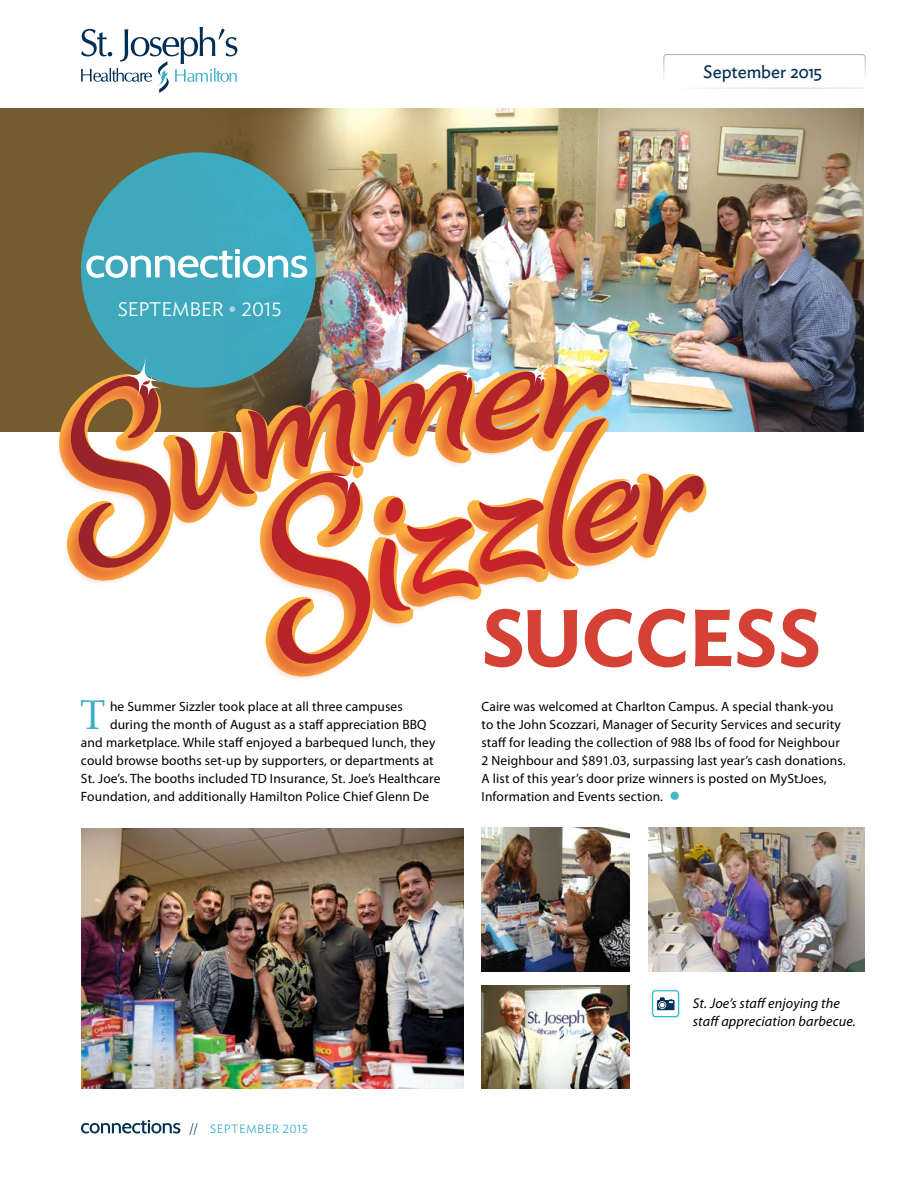
<style>
.page{position:relative;width:918px;height:1188px;background:#fff}
.page>*{position:absolute;margin:0;border:0;box-sizing:border-box;transform-origin:0 0}
.t1{font:600 79.5px "Ideal Sans";letter-spacing:-.005em;color:#d54134}
.t2{font:41.4px "Palatino";color:#3bb0c9}
.t3{font:300 19.5px "Ideal Sans";color:#fff}
.t4{font:18px "Ideal Sans";letter-spacing:-.005em;color:#003055}
.t5{font:italic 14.25px/18px "Myriad Pro";letter-spacing:.01em;color:#000}
.t6{font:13.5px/18px "Myriad Pro";letter-spacing:.01em;color:#000}
.t7{font:300 12px "Ideal Sans";letter-spacing:.035em;color:#3bb0c9}
.s1{font-weight:400;font-style:italic;color:#a9d7e3}
.s2{color:#4ab4cb}
.s3{color:#003055}
</style>
<div class="page">
<div style="left:663px;top:54px;width:203px;height:34px;border:1px solid #a6adad;border-radius:3px"></div>
<hr style="left:654px;top:88px;width:210px;height:1px;background:#cfd4d3">
<svg style="left:81px;top:1120px;width:99px;height:13px"></svg>
<div style="left:0;top:108px;width:863px;height:324px;background:#745c31"></div>
<img style="left:621px;top:108px;width:242px;height:324px">
<img style="left:81px;top:27px;width:540px;height:345px">
<div style="left:56px;top:372px;width:649px;height:311px;background:#d2232a;opacity:.45"></div>
<svg style="left:64px;top:369px;width:546px;height:203px"></svg>
<svg style="left:265px;top:418px;width:439px;height:250px"></svg>
<svg style="left:331px;top:460px;width:38px;height:37px"></svg>
<svg style="left:619px;top:469px;width:27px;height:27px"></svg>
<svg style="left:120px;top:356px;width:44px;height:44px"></svg>
<svg style="left:137px;top:373px;width:26px;height:26px"></svg>
<svg style="left:523px;top:359px;width:28px;height:27px"></svg>
<svg style="left:534px;top:370px;width:16px;height:16px"></svg>
<svg style="left:460px;top:368px;width:16px;height:16px"></svg>
<img style="left:81px;top:828px;width:383px;height:261px">
<img style="left:648px;top:828px;width:216px;height:144px">
<img style="left:482px;top:828px;width:148px;height:144px">
<img style="left:482px;top:986px;width:148px;height:103px">
<div style="left:650px;top:988px;width:31px;height:31px;background:#000;opacity:.15"></div>
<div style="left:653px;top:991px;width:25px;height:26px;background:#fff;border-radius:3px"></div>
<div style="left:652px;top:991px;width:27px;height:26px;border:1px solid #00bddd;border-radius:3px"></div>
<svg style="left:657px;top:997px;width:18px;height:13px"></svg>
<h3 class="t3" style="left:118px;top:294px;width:165px">SEPTEMBER <span class="s1">•</span> 2015</h3>
<h3 class="t4" style="left:703px;top:58px;width:121px">September 2015</h3>
<h2 class="t2" style="left:80px;top:680px;width:27px">T</h2>
<p class="t6" style="left:110px;top:697px;width:294px">he Summer Sizzler took place at all three campuses</p>
<p class="t6" style="left:110px;top:715px;width:318px">during the month of August as a staff appreciation BBQ</p>
<p class="t6" style="left:81px;top:733px;width:356px">and marketplace. While staff enjoyed a barbequed lunch, they</p>
<p class="t6" style="left:81px;top:751px;width:354px">could browse booths set-up by supporters, or departments at</p>
<p class="t6" style="left:81px;top:769px;width:361px">St. Joe’s. The booths included TD Insurance, St. Joe’s Healthcare</p>
<p class="t6" style="left:81px;top:787px;width:350px">Foundation, and additionally Hamilton Police Chief Glenn De</p>
<h1 class="t1" style="left:481px;top:576px;width:342px">SUCCESS</h1>
<p class="t6" style="left:482px;top:697px;width:365px">Caire was welcomed at Charlton Campus. A special thank-you to the John Scozzari, Manager of Security Services and security staff for leading the collection of 988 lbs of food for Neighbour 2 Neighbour and $891.03, surpassing last year’s cash donations.<br>A list of this year’s door prize winners is posted on MyStJoes, Information and Events section. <span class="s2">●</span></p>
<p class="t7" style="left:190px;top:1120px;width:120px"><span class="s3">//</span> SEPTEMBER 2015</p>
<p class="t5" style="left:693px;top:995px;width:165px">St. Joe’s staff enjoying the staff appreciation barbecue.</p>
</div>
